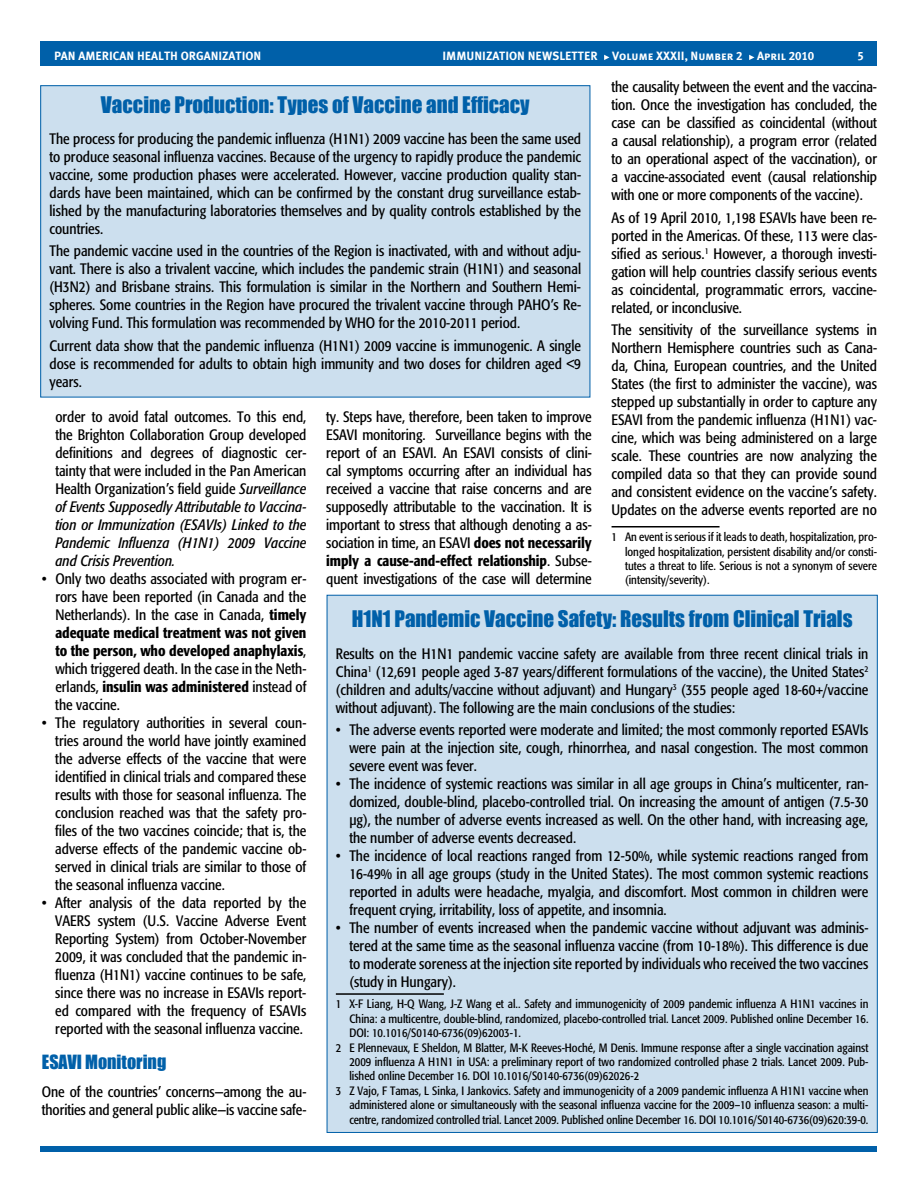
<style>
.page{position:relative;width:918px;height:1188px;background:#fff}
.page>*{position:absolute;margin:0;border:0;box-sizing:border-box;transform-origin:0 0}
.t1{font:21px "Impact";color:#0060a9}
.t2{font:18px "Impact";color:#0060a9}
.t3{font:condensed 15px/18px "Formata";color:#000;text-align:justify}
.t4{font:condensed 12px/14.4px "Formata";color:#000;text-align:justify}
.t5{font:12px "Meta Plus Bold Caps";color:#fff}
.s1{font-style:italic}
.s2{font-weight:500}
</style>
<div class="page">
<div style="left:40px;top:41px;width:838px;height:25px;background:#0060a9"></div>
<svg style="left:604px;top:55px;width:5px;height:5px"></svg>
<svg style="left:749px;top:55px;width:5px;height:5px"></svg>
<div style="left:40px;top:1146px;width:838px;height:6px;background:#0060a9"></div>
<div style="left:327px;top:595px;width:550px;height:537px;background:#ccdfee"></div>
<hr style="left:336px;top:993px;width:108px;height:2px;background:#000">
<hr style="left:612px;top:526px;width:108px;height:2px;background:#000">
<div style="left:41px;top:86px;width:549px;height:311px;background:#ccdfee"></div>
<p class="t5" style="left:54px;top:49px;width:209px">PAN AMERICAN HEALTH ORGANIZATION</p>
<p class="t5" style="left:442px;top:49px;width:373px">IMMUNIZATION NEWSLETTER Volume XXXII, Number 2 April 2010</p>
<p class="t5" style="left:858px;top:49px;width:8px">5</p>
<p class="t3" style="left:612px;top:78px;width:267px">the causality between the event and the vaccina&shy;tion. Once the investigation has concluded, the case can be classified as coincidental (without a causal relationship), a program error (related to an operational aspect of the vaccination), or a vaccine-associated event (causal relationship with one or more components of the vaccine).</p>
<p class="t3" style="left:612px;top:208px;width:267px">As of 19 April 2010, 1,198 ESAVIs have been re&shy;ported in the Americas. Of these, 113 were clas&shy;sified as serious.<sup>1</sup> However, a thorough investi&shy;gation will help countries classify serious events as coincidental, programmatic errors, vaccine&shy;related, or inconclusive.</p>
<p class="t3" style="left:612px;top:321px;width:267px">The sensitivity of the surveillance systems in Northern Hemisphere countries such as Cana&shy;da, China, European countries, and the United States (the first to administer the vaccine), was stepped up substantially in order to capture any ESAVI from the pandemic influenza (H1N1) vac&shy;cine, which was being administered on a large scale. These countries are now analyzing the compiled data so that they can provide sound and consistent evidence on the vaccine’s safety.<br>Updates on the adverse events reported are no</p>
<p class="t4" style="left:625px;top:530px;width:254px;text-indent:-14px">1 An event is serious if it leads to death, hospitalization, pro&shy;longed hospitalization, persistent disability and/or consti&shy;tutes a threat to life. Serious is not a synonym of severe (intensity/severity).</p>
<h1 class="t1" style="left:101px;top:88px;width:430px">Vaccine Production: Types of Vaccine and Efficacy</h1>
<p class="t3" style="left:50px;top:130px;width:533px">The process for producing the pandemic influenza (H1N1) 2009 vaccine has been the same used to produce seasonal influenza vaccines. Because of the urgency to rapidly produce the pandemic vaccine, some production phases were accelerated. However, vaccine production quality stan&shy;dards have been maintained, which can be confirmed by the constant drug surveillance estab&shy;lished by the manufacturing laboratories themselves and by quality controls established by the countries.</p>
<p class="t3" style="left:50px;top:242px;width:533px">The pandemic vaccine used in the countries of the Region is inactivated, with and without adju&shy;vant. There is also a trivalent vaccine, which includes the pandemic strain (H1N1) and seasonal (H3N2) and Brisbane strains. This formulation is similar in the Northern and Southern Hemi&shy;spheres. Some countries in the Region have procured the trivalent vaccine through PAHO’s Re&shy;volving Fund. This formulation was recommended by WHO for the 2010-2011 period.</p>
<p class="t3" style="left:50px;top:337px;width:533px">Current data show that the pandemic influenza (H1N1) 2009 vaccine is immunogenic. A single dose is recommended for adults to obtain high immunity and two doses for children aged &lt;9 years.</p>
<p class="t3" style="left:55px;top:408px;width:253px">order to avoid fatal outcomes. To this end, the Brighton Collaboration Group developed definitions and degrees of diagnostic cer&shy;tainty that were included in the Pan American Health Organization’s field guide <span class="s1">Surveillance of Events Supposedly Attributable to Vaccina&shy;tion or Immunization (ESAVIs) Linked to the Pandemic Influenza (H1N1) 2009 Vaccine and Crisis Prevention.</span></p>
<p class="t3" style="left:55px;top:570px;width:253px;text-indent:-13px">• Only two deaths associated with program er&shy;rors have been reported (in Canada and the Netherlands). In the case in Canada, <span class="s2">timely adequate medical treatment was not given to the person, who developed anaphylaxis</span>, which triggered death. In the case in the Neth&shy;erlands, <span class="s2">insulin was administered</span> instead of the vaccine.</p>
<p class="t3" style="left:55px;top:714px;width:253px;text-indent:-14px">• The regulatory authorities in several coun&shy;tries around the world have jointly examined the adverse effects of the vaccine that were identified in clinical trials and compared these results with those for seasonal influenza. The conclusion reached was that the safety pro&shy;files of the two vaccines coincide; that is, the adverse effects of the pandemic vaccine ob&shy;served in clinical trials are similar to those of the seasonal influenza vaccine.</p>
<p class="t3" style="left:55px;top:894px;width:253px;text-indent:-14px">• After analysis of the data reported by the VAERS system (U.S. Vaccine Adverse Event Reporting System) from October-November 2009, it was concluded that the pandemic in&shy;fluenza (H1N1) vaccine continues to be safe, since there was no increase in ESAVIs report&shy;ed compared with the frequency of ESAVIs reported with the seasonal influenza vaccine.</p>
<p class="t2" style="left:42px;top:1048px;width:126px">ESAVI Monitoring</p>
<p class="t3" style="left:42px;top:1083px;width:266px">One of the countries’ concerns—among the au&shy;thorities and general public alike—is vaccine safe-</p>
<p class="t3" style="left:326px;top:408px;width:267px">ty. Steps have, therefore, been taken to improve ESAVI monitoring. Surveillance begins with the report of an ESAVI. An ESAVI consists of clini&shy;cal symptoms occurring after an individual has received a vaccine that raise concerns and are supposedly attributable to the vaccination. It is important to stress that although denoting a as&shy;sociation in time, an ESAVI <span class="s2">does not necessarily imply a cause-and-effect relationship</span>. Subse&shy;quent investigations of the case will determine</p>
<h1 class="t1" style="left:352px;top:603px;width:502px">H1N1 Pandemic Vaccine Safety: Results from Clinical Trials</h1>
<p class="t3" style="left:336px;top:645px;width:534px">Results on the H1N1 pandemic vaccine safety are available from three recent clinical trials in China<sup>1</sup> (12,691 people aged 3-87 years/different formulations of the vaccine), the United States<sup>2 </sup>(children and adults/vaccine without adjuvant) and Hungary<sup>3</sup> (355 people aged 18-60+/vaccine without adjuvant). The following are the main conclusions of the studies:</p>
<p class="t3" style="left:349px;top:721px;width:521px;text-indent:-14px">• The adverse events reported were moderate and limited; the most commonly reported ESAVIs were pain at the injection site, cough, rhinorrhea, and nasal congestion. The most common severe event was fever.</p>
<p class="t3" style="left:349px;top:775px;width:521px;text-indent:-14px">• The incidence of systemic reactions was similar in all age groups in China’s multicenter, ran&shy;domized, double-blind, placebo-controlled trial. On increasing the amount of antigen (7.5-30 µg), the number of adverse events increased as well. On the other hand, with increasing age, the number of adverse events decreased.</p>
<p class="t3" style="left:349px;top:847px;width:521px;text-indent:-14px">• The incidence of local reactions ranged from 12-50%, while systemic reactions ranged from 16-49% in all age groups (study in the United States). The most common systemic reactions reported in adults were headache, myalgia, and discomfort. Most common in children were frequent crying, irritability, loss of appetite, and insomnia.</p>
<p class="t3" style="left:349px;top:919px;width:521px;text-indent:-14px">• The number of events increased when the pandemic vaccine without adjuvant was adminis&shy;tered at the same time as the seasonal influenza vaccine (from 10-18%). This difference is due to moderate soreness at the injection site reported by individuals who received the two vaccines (study in Hungary).</p>
<p class="t4" style="left:336px;top:997px;width:534px">1 X-F Liang, H-Q Wang, J-Z Wang et al.. Safety and immunogenicity of 2009 pandemic influenza A H1N1 vaccines in</p>
<p class="t4" style="left:349px;top:1012px;width:521px">China: a multicentre, double-blind, randomized, placebo-controlled trial. Lancet 2009. Published online December 16.</p>
<p class="t4" style="left:349px;top:1026px;width:173px">DOI: 10.1016/S0140-6736(09)62003-1.</p>
<p class="t4" style="left:336px;top:1040px;width:534px">2 E Plennevaux, E Sheldon, M Blatter, M-K Reeves-Hoché, M Denis. Immune response after a single vaccination against</p>
<p class="t4" style="left:349px;top:1055px;width:521px">2009 influenza A H1N1 in USA: a preliminary report of two randomized controlled phase 2 trials. Lancet 2009. Pub-</p>
<p class="t4" style="left:349px;top:1069px;width:291px">lished online December 16. DOI 10.1016/S0140-6736(09)62026-2</p>
<p class="t4" style="left:336px;top:1084px;width:534px">3 Z Vajo, F Tamas, L Sinka, I Jankovics. Safety and immunogenicity of a 2009 pandemic influenza A H1N1 vaccine when</p>
<p class="t4" style="left:349px;top:1098px;width:521px">administered alone or simultaneously with the seasonal influenza vaccine for the 2009–10 influenza season: a multi-</p>
<p class="t4" style="left:349px;top:1112px;width:521px">centre, randomized controlled trial. Lancet 2009. Published online December 16. DOI 10.1016/S0140-6736(09)620:39-0.</p>
</div>
